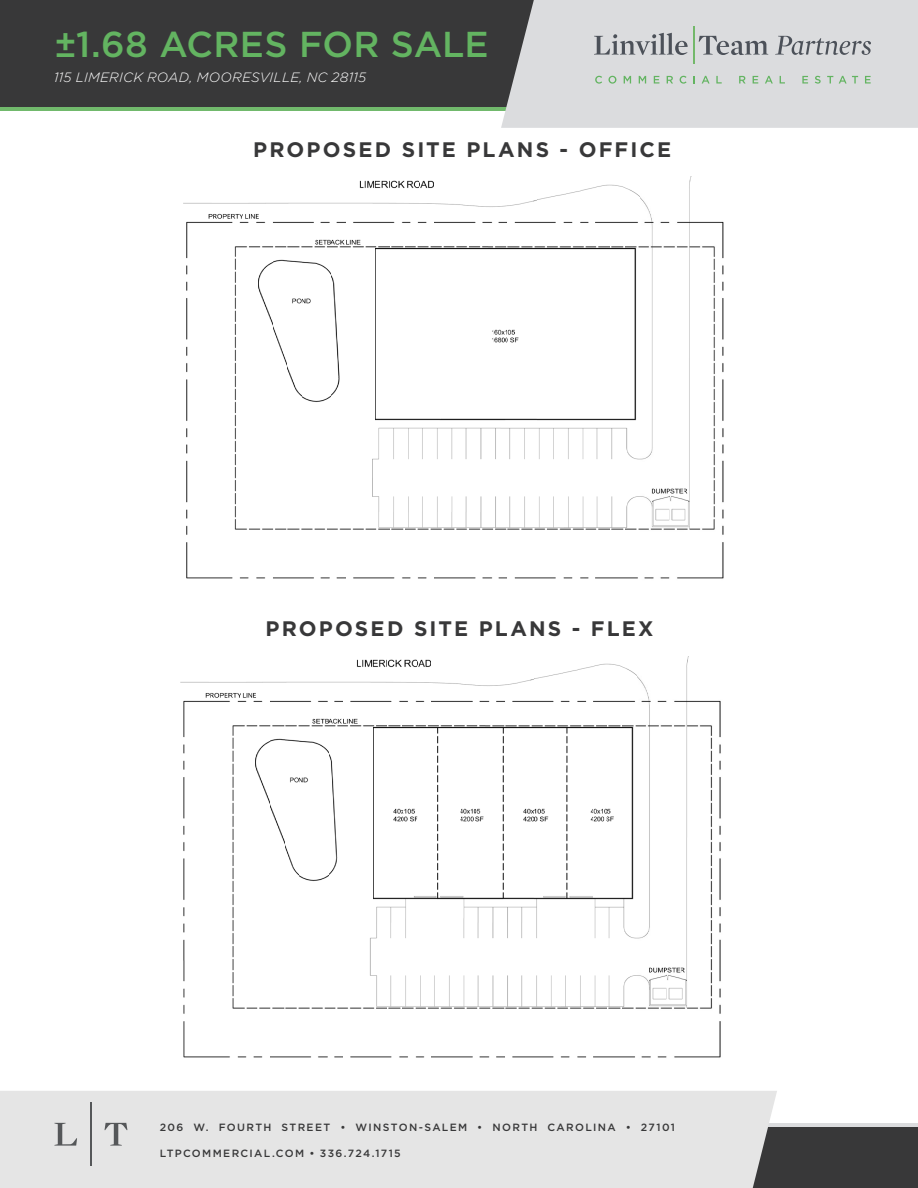
<style>
.page{position:relative;width:918px;height:1188px;background:#fff}
.page>*{position:absolute;margin:0;border:0;box-sizing:border-box;transform-origin:0 0}
.t1{font:500 36px "Gotham";letter-spacing:.005em;color:#63b461}
.t2{font:700 21px "Gotham";letter-spacing:.105em;color:#383839}
.t3{font:italic 300 13.5px "Gotham";letter-spacing:.02em;color:#fff}
.t4{font:500 10.5px "Gotham";letter-spacing:.125em;color:#383839}
</style>
<div class="page">
<div style="left:0;top:1123px;width:918px;height:65px;background:#383839"></div>
<div style="left:0;top:0;width:918px;height:110px;background:#383839"></div>
<hr style="left:0;top:107px;width:918px;height:3px;background:#71b96c">
<div style="left:501px;top:0;width:417px;height:128px;background:#dbdcde"></div>
<svg style="left:594px;top:33px;width:94px;height:22px;background:#b1b3b7"></svg>
<hr style="left:693px;top:26px;width:1px;height:38px;background:#73b86a">
<svg style="left:699px;top:36px;width:69px;height:19px"></svg>
<svg style="left:775px;top:36px;width:96px;height:19px;background:#b5b7ba"></svg>
<svg style="left:595px;top:76px;width:7px;height:8px"></svg>
<svg style="left:608px;top:76px;width:8px;height:8px"></svg>
<svg style="left:624px;top:76px;width:7px;height:8px"></svg>
<svg style="left:639px;top:76px;width:7px;height:8px"></svg>
<svg style="left:654px;top:76px;width:5px;height:8px"></svg>
<svg style="left:667px;top:76px;width:6px;height:8px"></svg>
<svg style="left:680px;top:76px;width:7px;height:8px"></svg>
<svg style="left:693px;top:76px;width:2px;height:8px"></svg>
<svg style="left:702px;top:76px;width:8px;height:8px"></svg>
<svg style="left:716px;top:76px;width:6px;height:8px"></svg>
<svg style="left:739px;top:76px;width:7px;height:8px"></svg>
<svg style="left:753px;top:76px;width:5px;height:8px"></svg>
<svg style="left:765px;top:76px;width:8px;height:8px"></svg>
<svg style="left:780px;top:76px;width:5px;height:8px"></svg>
<svg style="left:802px;top:76px;width:6px;height:8px"></svg>
<svg style="left:815px;top:76px;width:6px;height:8px"></svg>
<svg style="left:827px;top:76px;width:6px;height:8px"></svg>
<svg style="left:839px;top:76px;width:19px;height:8px"></svg>
<svg style="left:865px;top:76px;width:6px;height:8px"></svg>
<hr style="left:0;top:1123px;width:918px;height:3px;background:#dbdcde">
<div style="left:0;top:1091px;width:777px;height:97px;background:#e5e5e5"></div>
<svg style="left:54px;top:1123px;width:23px;height:23px"></svg>
<hr style="left:90px;top:1102px;width:1px;height:64px;background:#555759">
<svg style="left:105px;top:1123px;width:22px;height:23px"></svg>
<img style="left:183px;top:177px;width:541px;height:402px">
<img style="left:180px;top:656px;width:541px;height:402px">
<h1 class="t1" style="left:54px;top:20px;width:436px">±1.68 ACRES FOR SALE</h1>
<p class="t3" style="left:54px;top:68px;width:314px">115 LIMERICK ROAD, MOORESVILLE, NC 28115</p>
<p class="t2" style="left:253px;top:136px;width:419px">PROPOSED SITE PLANS - OFFICE</p>
<p class="t2" style="left:266px;top:615px;width:390px">PROPOSED SITE PLANS - FLEX</p>
<p class="t4" style="left:160px;top:1120px;width:517px">206 W. FOURTH STREET • WINSTON-SALEM • NORTH CAROLINA • 27101</p>
<p class="t4" style="left:160px;top:1146px;width:243px">LTPCOMMERCIAL.COM • 336.724.1715</p>
</div>
